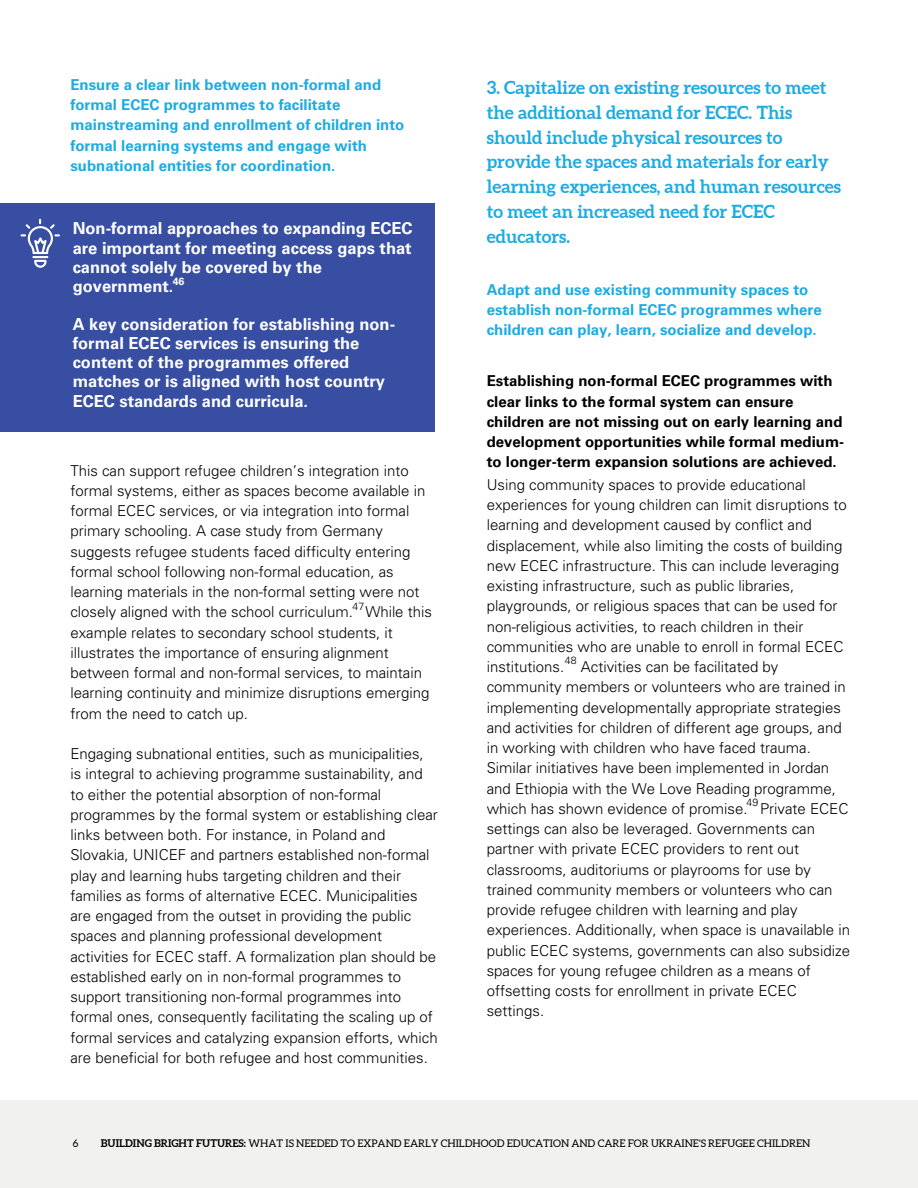
<style>
.page{position:relative;width:918px;height:1188px;background:#fff}
.page>*{position:absolute;margin:0;border:0;box-sizing:border-box;transform-origin:0 0}
.t1{font:700 18px/24.8px "Aleo";color:#1cabe2}
.t2{font:700 16.5px/19.2px "Univers LT Pro 65";color:#fff}
.t3{font:300 15px/20.2px "Univers LT Pro 45";color:#000}
.t4{font:700 15px/20.2px "Univers LT Pro 65";color:#1cabe2}
.t5{font:700 15px/20.2px "Univers LT Pro 65";color:#000}
.t6{font:700 12px "Univers LT Pro 65";color:#fff}
.t7{font:10.5px "Aleo";color:#000}
.t8{font:300 10.5px "Univers LT Pro 45";color:#000}
.t9{font:700 10.5px "Univers LT Pro 65";color:#fff}
.s1{font-weight:700}
</style>
<div class="page">
<div style="left:0;top:1101px;width:918px;height:87px;background:#eeeeec"></div>
<div style="left:0;top:203px;width:435px;height:228px;background:#374ea2"></div>
<svg style="left:21px;top:219px;width:39px;height:49px"></svg>
<p class="t4" style="left:70px;top:76px;width:336px">Ensure a clear link between non-formal and formal ECEC programmes to facilitate mainstreaming and enrollment of children into formal learning systems and engage with subnational entities for coordination.</p>
<p class="t2" style="left:73px;top:221px;width:341px">Non-formal approaches to expanding ECEC are important for meeting access gaps that cannot solely be covered by the government.</p>
<p class="t2" style="left:73px;top:317px;width:324px">A key consideration for establishing non&shy;formal ECEC services is ensuring the content of the programmes offered matches or is aligned with host country ECEC standards and curricula.</p>
<p class="t9" style="left:173px;top:277px;width:13px">46</p>
<p class="t6" style="left:199px;top:393px;width:102px">Trauma Recovery</p>
<p class="t3" style="left:70px;top:462px;width:363px">This can support refugee children’s integration into formal systems, either as spaces become available in formal ECEC services, or via integration into formal primary schooling. A case study from Germany suggests refugee students faced difficulty entering formal school following non-formal education, as learning materials in the non-formal setting were not closely aligned with the school curriculum. While this example relates to secondary school students, it illustrates the importance of ensuring alignment between formal and non-formal services, to maintain learning continuity and minimize disruptions emerging from the need to catch up.</p>
<p class="t3" style="left:70px;top:746px;width:369px">Engaging subnational entities, such as municipalities, is integral to achieving programme sustainability, and to either the potential absorption of non-formal programmes by the formal system or establishing clear links between both. For instance, in Poland and Slovakia, UNICEF and partners established non-formal play and learning hubs targeting children and their families as forms of alternative ECEC. Municipalities are engaged from the outset in providing the public spaces and planning professional development activities for ECEC staff. A formalization plan should be established early on in non-formal programmes to support transitioning non-formal programmes into formal ones, consequently facilitating the scaling up of formal services and catalyzing expansion efforts, which are beneficial for both refugee and host communities.</p>
<p class="t8" style="left:353px;top:602px;width:13px">47</p>
<p class="t1" style="left:487px;top:75px;width:356px">3. Capitalize on existing resources to meet the additional demand for ECEC. This should include physical resources to provide the spaces and materials for early learning experiences, and human resources to meet an increased need for ECEC educators.</p>
<p class="t4" style="left:487px;top:281px;width:336px">Adapt and use existing community spaces to establish non-formal ECEC programmes where children can play, learn, socialize and develop.</p>
<p class="t5" style="left:487px;top:373px;width:359px">Establishing non-formal ECEC programmes with clear links to the formal system can ensure children are not missing out on early learning and development opportunities while formal medium&shy;to longer-term expansion solutions are achieved.</p>
<p class="t3" style="left:487px;top:476px;width:365px">Using community spaces to provide educational experiences for young children can limit disruptions to learning and development caused by conflict and displacement, while also limiting the costs of building new ECEC infrastructure. This can include leveraging existing infrastructure, such as public libraries, playgrounds, or religious spaces that can be used for non-religious activities, to reach children in their communities who are unable to enroll in formal ECEC institutions. Activities can be facilitated by community members or volunteers who are trained in implementing developmentally appropriate strategies and activities for children of different age groups, and in working with children who have faced trauma.<br>Similar initiatives have been implemented in Jordan and Ethiopia with the We Love Reading programme, which has shown evidence of promise. Private ECEC settings can also be leveraged. Governments can partner with private ECEC providers to rent out classrooms, auditoriums or playrooms for use by trained community members or volunteers who can provide refugee children with learning and play experiences. Additionally, when space is unavailable in public ECEC systems, governments can also subsidize spaces for young refugee children as a means of offsetting costs for enrollment in private ECEC settings.</p>
<p class="t8" style="left:565px;top:656px;width:13px">48</p>
<p class="t8" style="left:747px;top:798px;width:13px">49</p>
<p class="t7" style="left:73px;top:1138px;width:7px">6</p>
<p class="t7" style="left:101px;top:1138px;width:711px"><span class="s1">BUILDING BRIGHT FUTURES:</span> WHAT IS NEEDED TO EXPAND EARLY CHILDHOOD EDUCATION AND CARE FOR UKRAINE'S REFUGEE CHILDREN</p>
</div>
